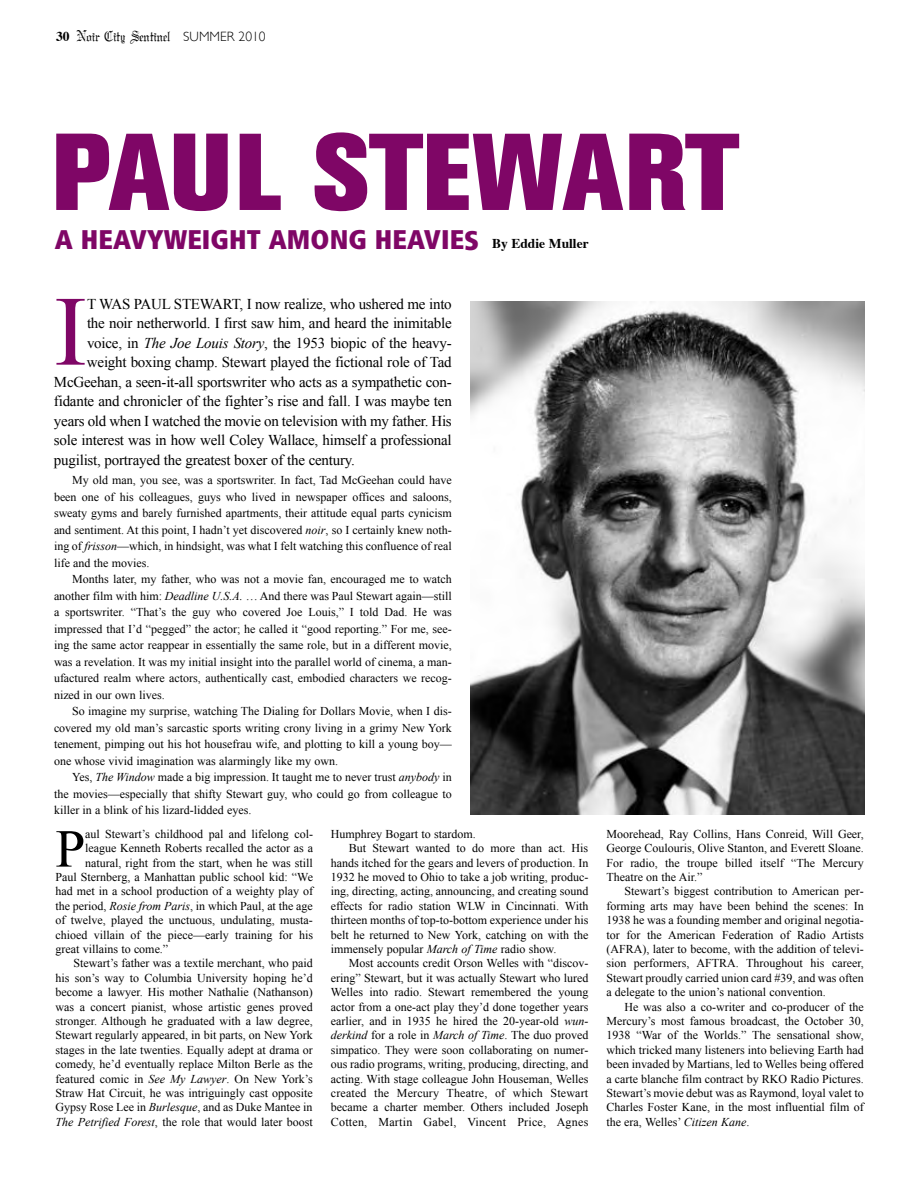
<style>
.page{position:relative;width:918px;height:1188px;background:#fff}
.page>*{position:absolute;margin:0;border:0;box-sizing:border-box;transform-origin:0 0}
.t1{font:800 108px "Akzidenz Grotesk BE";color:#7f0666}
.t2{font:99.3px "Times New Roman";color:#7f0666}
.t3{font:53.55px "Times New Roman";color:#000}
.t4{font:900 27px "Transit";color:#7f0666}
.t5{font:15px "Times New Roman";letter-spacing:-.015em;color:#000}
.t6{font:15px "Grettin";color:#000}
.t7{font:700 13.5px "Times";color:#000}
.t8{font:12px/14.4px "Times New Roman";color:#000;text-align:justify}
.t9{font:12px "Times New Roman";letter-spacing:.02em;color:#000}
.s1{font-family:"Times";font-weight:700;font-size:13.5px}
.s2{font-family:"Gill Sans";font-weight:300;font-size:13.5px}
.s3{font-style:italic}
</style>
<div class="page">
<img style="left:471px;top:302px;width:393px;height:512px">
<p class="t6" style="left:56px;top:29px;width:211px"><span class="s1">30</span> Noir City Sentinel <span class="s2">SUMMER 2010</span></p>
<h1 class="t1" style="left:53px;top:134px;width:688px">PAUL STEWART</h1>
<p class="t7" style="left:492px;top:238px;width:98px">By Eddie Muller</p>
<h3 class="t4" style="left:55px;top:229px;width:426px">A HEAVYWEIGHT AMONG HEAVIES</h3>
<h2 class="t2" style="left:54px;top:276px;width:35px">I</h2>
<p class="t5" style="left:87px;top:295px;width:366px">T WAS PAUL STEWART, I now realize, who ushered me into</p>
<p class="t5" style="left:87px;top:315px;width:366px">the noir netherworld. I first saw him, and heard the inimitable</p>
<p class="t5" style="left:87px;top:334px;width:366px">voice, in <span class="s3">The Joe Louis Story</span>, the 1953 biopic of the heavy-</p>
<p class="t5" style="left:87px;top:354px;width:366px">weight boxing champ. Stewart played the fictional role of Tad</p>
<p class="t5" style="left:54px;top:373px;width:399px">McGeehan, a seen-it-all sportswriter who acts as a sympathetic con-</p>
<p class="t5" style="left:54px;top:393px;width:399px">fidante and chronicler of the fighter’s rise and fall. I was maybe ten</p>
<p class="t5" style="left:54px;top:412px;width:399px">years old when I watched the movie on television with my father. His</p>
<p class="t5" style="left:54px;top:432px;width:399px">sole interest was in how well Coley Wallace, himself a professional</p>
<p class="t5" style="left:54px;top:451px;width:302px">pugilist, portrayed the greatest boxer of the century.</p>
<p class="t8" style="left:54px;top:472px;width:399px;line-height:16.5px;text-indent:18px">My old man, you see, was a sportswriter. In fact, Tad McGeehan could have been one of his colleagues, guys who lived in newspaper offices and saloons, sweaty gyms and barely furnished apartments, their attitude equal parts cynicism and sentiment. At this point, I hadn’t yet discovered <span class="s3">noir</span>, so I certainly knew noth&shy;ing of <span class="s3">frisson</span>—which, in hindsight, was what I felt watching this confluence of real life and the movies.</p>
<p class="t8" style="left:54px;top:571px;width:399px;line-height:16.5px;text-indent:18px">Months later, my father, who was not a movie fan, encouraged me to watch another film with him: <span class="s3">Deadline U.S.A.</span> … And there was Paul Stewart again—still a sportswriter. “That’s the guy who covered Joe Louis,” I told Dad. He was impressed that I’d “pegged” the actor; he called it “good reporting.” For me, see&shy;ing the same actor reappear in essentially the same role, but in a different movie, was a revelation. It was my initial insight into the parallel world of cinema, a man&shy;ufactured realm where actors, authentically cast, embodied characters we recog&shy;nized in our own lives.</p>
<p class="t8" style="left:54px;top:703px;width:399px;line-height:16.5px;text-indent:18px">So imagine my surprise, watching The Dialing for Dollars Movie, when I dis&shy;covered my old man’s sarcastic sports writing crony living in a grimy New York tenement, pimping out his hot housefrau wife, and plotting to kill a young boy— one whose vivid imagination was alarmingly like my own.</p>
<p class="t8" style="left:54px;top:769px;width:399px;line-height:16.5px;text-indent:18px">Yes, <span class="s3">The Window</span> made a big impression. It taught me to never trust <span class="s3">anybody</span> in the movies—especially that shifty Stewart guy, who could go from colleague to killer in a blink of his lizard-lidded eyes.</p>
<h3 class="t3" style="left:56px;top:819px;width:31px">P</h3>
<p class="t8" style="left:85px;top:827px;width:229px">aul Stewart’s childhood pal and lifelong col-</p>
<p class="t8" style="left:85px;top:841px;width:229px">league Kenneth Roberts recalled the actor as a</p>
<p class="t8" style="left:85px;top:855px;width:229px">natural, right from the start, when he was still</p>
<p class="t8" style="left:55px;top:870px;width:259px">Paul Sternberg, a Manhattan public school kid: “We</p>
<p class="t8" style="left:55px;top:884px;width:259px">had met in a school production of a weighty play of</p>
<p class="t8" style="left:55px;top:899px;width:259px">the period, <span class="s3">Rosie from Paris</span>, in which Paul, at the age</p>
<p class="t8" style="left:55px;top:913px;width:259px">of twelve, played the unctuous, undulating, musta-</p>
<p class="t8" style="left:55px;top:927px;width:259px">chioed villain of the piece—early training for his</p>
<p class="t8" style="left:55px;top:942px;width:114px">great villains to come.”</p>
<p class="t8" style="left:73px;top:956px;width:241px">Stewart’s father was a textile merchant, who paid</p>
<p class="t8" style="left:55px;top:971px;width:259px">his son’s way to Columbia University hoping he’d</p>
<p class="t8" style="left:55px;top:985px;width:259px">become a lawyer. His mother Nathalie (Nathanson)</p>
<p class="t8" style="left:55px;top:999px;width:259px">was a concert pianist, whose artistic genes proved</p>
<p class="t8" style="left:55px;top:1014px;width:259px">stronger. Although he graduated with a law degree,</p>
<p class="t8" style="left:55px;top:1028px;width:259px">Stewart regularly appeared, in bit parts, on New York</p>
<p class="t8" style="left:55px;top:1043px;width:259px">stages in the late twenties. Equally adept at drama or</p>
<p class="t8" style="left:55px;top:1057px;width:259px">comedy, he’d eventually replace Milton Berle as the</p>
<p class="t8" style="left:55px;top:1071px;width:259px">featured comic in <span class="s3">See My Lawyer</span>. On New York’s</p>
<p class="t8" style="left:55px;top:1086px;width:259px">Straw Hat Circuit, he was intriguingly cast opposite</p>
<p class="t8" style="left:55px;top:1100px;width:259px">Gypsy Rose Lee in <span class="s3">Burlesque</span>, and as Duke Mantee in</p>
<p class="t8" style="left:55px;top:1115px;width:259px"><span class="s3">The Petrified Forest</span>, the role that would later boost</p>
<p class="t8" style="left:331px;top:827px;width:146px">Humphrey Bogart to stardom.</p>
<p class="t8" style="left:349px;top:841px;width:241px">But Stewart wanted to do more than act. His</p>
<p class="t8" style="left:331px;top:855px;width:259px">hands itched for the gears and levers of production. In</p>
<p class="t8" style="left:331px;top:870px;width:259px">1932 he moved to Ohio to take a job writing, produc-</p>
<p class="t8" style="left:331px;top:884px;width:259px">ing, directing, acting, announcing, and creating sound</p>
<p class="t8" style="left:331px;top:899px;width:259px">effects for radio station WLW in Cincinnati. With</p>
<p class="t8" style="left:331px;top:913px;width:259px">thirteen months of top-to-bottom experience under his</p>
<p class="t8" style="left:331px;top:927px;width:259px">belt he returned to New York, catching on with the</p>
<p class="t8" style="left:331px;top:942px;width:227px">immensely popular <span class="s3">March of Time</span> radio show.</p>
<p class="t8" style="left:349px;top:956px;width:241px">Most accounts credit Orson Welles with “discov-</p>
<p class="t8" style="left:331px;top:971px;width:259px">ering” Stewart, but it was actually Stewart who lured</p>
<p class="t8" style="left:331px;top:985px;width:259px">Welles into radio. Stewart remembered the young</p>
<p class="t8" style="left:331px;top:999px;width:259px">actor from a one-act play they’d done together years</p>
<p class="t8" style="left:331px;top:1014px;width:259px">earlier, and in 1935 he hired the 20-year-old <span class="s3">wun-</span></p>
<p class="t8" style="left:331px;top:1028px;width:259px"><span class="s3">derkind</span> for a role in <span class="s3">March of Time</span>. The duo proved</p>
<p class="t8" style="left:331px;top:1043px;width:259px">simpatico. They were soon collaborating on numer-</p>
<p class="t8" style="left:331px;top:1057px;width:259px">ous radio programs, writing, producing, directing, and</p>
<p class="t8" style="left:331px;top:1071px;width:259px">acting. With stage colleague John Houseman, Welles</p>
<p class="t8" style="left:331px;top:1086px;width:259px">created the Mercury Theatre, of which Stewart</p>
<p class="t8" style="left:331px;top:1100px;width:259px">became a charter member. Others included Joseph</p>
<p class="t9" style="left:331px;top:1115px;width:259px">Cotten, Martin Gabel, Vincent Price, Agnes</p>
<p class="t8" style="left:606px;top:827px;width:259px">Moorehead, Ray Collins, Hans Conreid, Will Geer, George Coulouris, Olive Stanton, and Everett Sloane.<br>For radio, the troupe billed itself “The Mercury Theatre on the Air.”</p>
<p class="t8" style="left:606px;top:884px;width:259px;text-indent:18px">Stewart’s biggest contribution to American per&shy;forming arts may have been behind the scenes: In 1938 he was a founding member and original negotia&shy;tor for the American Federation of Radio Artists (AFRA), later to become, with the addition of televi&shy;sion performers, AFTRA. Throughout his career, Stewart proudly carried union card #39, and was often a delegate to the union’s national convention.</p>
<p class="t8" style="left:606px;top:999px;width:259px;text-indent:18px">He was also a co-writer and co-producer of the Mercury’s most famous broadcast, the October 30, 1938 “War of the Worlds.” The sensational show, which tricked many listeners into believing Earth had been invaded by Martians, led to Welles being offered a carte blanche film contract by RKO Radio Pictures.<br>Stewart’s movie debut was as Raymond, loyal valet to Charles Foster Kane, in the most influential film of the era, Welles’ <span class="s3">Citizen Kane</span>.</p>
</div>
